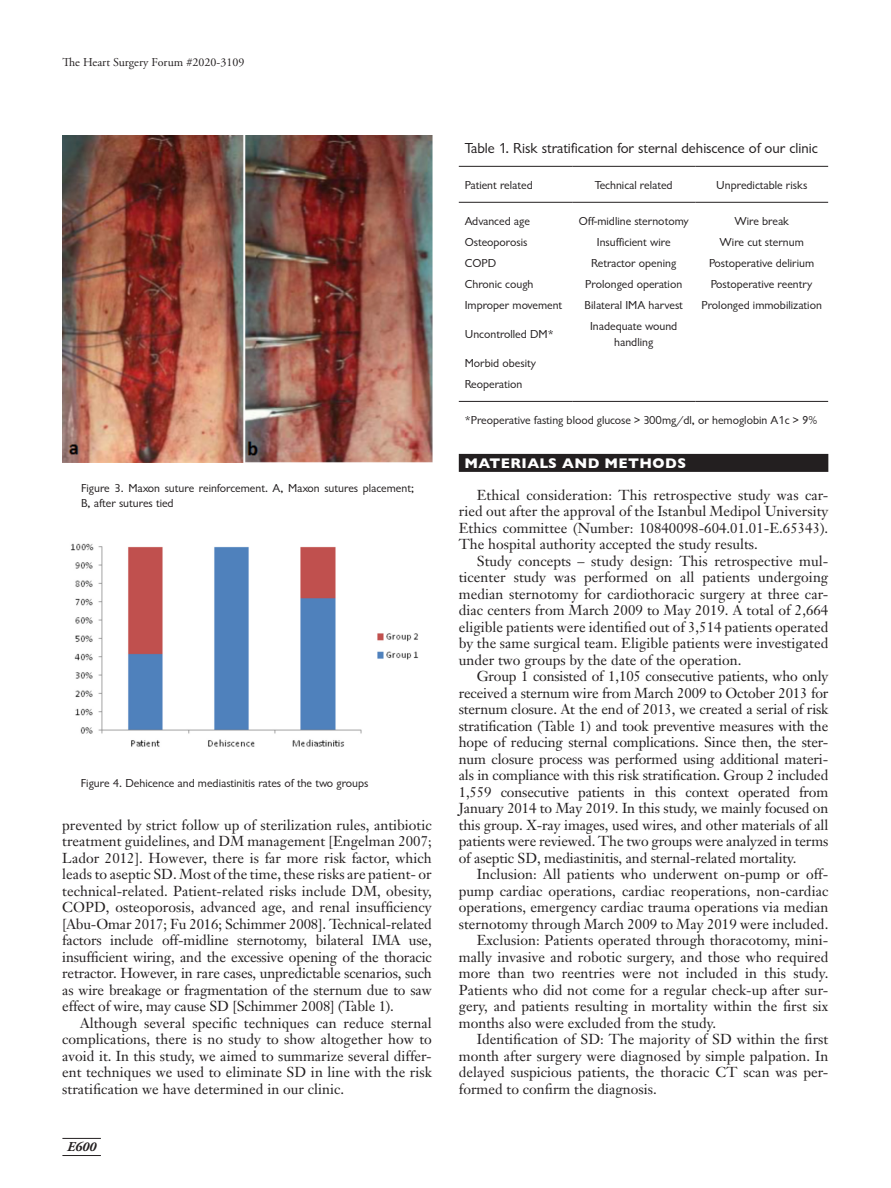
<style>
.page{position:relative;width:891px;height:1188px;background:#fff}
.page>*{position:absolute;margin:0;border:0;box-sizing:border-box;transform-origin:0 0}
.Table_Title{font:15px "Classical Sans Regular DTC";color:#231f20}
.Body_Text{font:14.25px/16.5px "Janson Text";letter-spacing:.005em;color:#231f20;text-align:justify}
.t1{font:700 14.25px "Gill Sans";letter-spacing:.03em;color:#fff}
.t2{font:italic 700 13.5px "Adobe Garamond Pro";color:#231f20}
.Table_Data{font:12px/16.5px "Classical Sans Regular DTC";color:#231f20;text-align:center}
.Figure_Legend{font:12px/15px "Classical Sans Regular DTC";color:#231f20}
.t3{font:12px "Adobe Garamond Pro";letter-spacing:.005em;color:#231f20}
</style>
<div class="page">
<hr style="left:62px;top:1138px;width:39px;height:1px;background:#231f20">
<hr style="left:62px;top:1155px;width:39px;height:1px;background:#231f20">
<div style="left:459px;top:454px;width:369px;height:18px;background:#231f20"></div>
<img style="left:62px;top:136px;width:370px;height:326px">
<img style="left:71px;top:543px;width:348px;height:204px">
<hr style="left:459px;top:401px;width:113px;height:1px;background:#231f20">
<hr style="left:572px;top:401px;width:123px;height:1px;background:#231f20">
<hr style="left:695px;top:401px;width:133px;height:1px;background:#231f20">
<hr style="left:459px;top:166px;width:113px;height:1px;background:#231f20">
<hr style="left:572px;top:166px;width:123px;height:1px;background:#231f20">
<hr style="left:695px;top:166px;width:133px;height:1px;background:#231f20">
<hr style="left:459px;top:202px;width:113px;height:1px;background:#231f20">
<hr style="left:572px;top:202px;width:123px;height:1px;background:#231f20">
<hr style="left:695px;top:202px;width:133px;height:1px;background:#231f20">
<p class="t3" style="left:62px;top:55px;width:184px">The Heart Surgery Forum #2020-3109</p>
<p class="Figure_Legend" style="left:81px;top:481px;width:334px">Figure 3. Maxon suture reinforcement. A, Maxon sutures placement;<br>B, after sutures tied</p>
<p class="Figure_Legend" style="left:81px;top:776px;width:289px">Figure 4. Dehicence and mediastinitis rates of the two groups</p>
<p class="Body_Text" style="left:62px;top:816px;width:371px">prevented by strict follow up of sterilization rules, antibiotic treatment guidelines, and DM management [Engelman 2007; Lador 2012]. However, there is far more risk factor, which leads to aseptic SD. Most of the time, these risks are patient- or technical-related. Patient-related risks include DM, obesity, COPD, osteoporosis, advanced age, and renal insufficiency [Abu-Omar 2017; Fu 2016; Schimmer 2008]. Technical-related factors include off-midline sternotomy, bilateral IMA use, insufficient wiring, and the excessive opening of the thoracic retractor. However, in rare cases, unpredictable scenarios, such as wire breakage or fragmentation of the sternum due to saw effect of wire, may cause SD [Schimmer 2008] (Table 1).</p>
<p class="Body_Text" style="left:62px;top:1014px;width:371px;text-indent:18px">Although several specific techniques can reduce sternal complications, there is no study to show altogether how to avoid it. In this study, we aimed to summarize several differ&shy;ent techniques we used to eliminate SD in line with the risk stratification we have determined in our clinic.</p>
<p class="t2" style="left:67px;top:1139px;width:31px">E600</p>
<p class="Table_Title" style="left:465px;top:140px;width:355px">Table 1. Risk stratification for sternal dehiscence of our clinic</p>
<p class="Table_Data" style="left:465px;top:177px;width:69px">Patient related</p>
<p class="Table_Data" style="left:595px;top:177px;width:79px">Technical related</p>
<p class="Table_Data" style="left:716px;top:177px;width:92px">Unpredictable risks</p>
<p class="Table_Data" style="left:465px;top:213px;width:67px">Advanced age</p>
<p class="Table_Data" style="left:579px;top:213px;width:112px">Off-midline sternotomy</p>
<p class="Table_Data" style="left:734px;top:213px;width:56px">Wire break</p>
<p class="Table_Data" style="left:465px;top:234px;width:64px">Osteoporosis</p>
<p class="Table_Data" style="left:597px;top:234px;width:75px">Insufficient wire</p>
<p class="Table_Data" style="left:720px;top:234px;width:86px">Wire cut sternum</p>
<p class="Table_Data" style="left:465px;top:255px;width:33px">COPD</p>
<p class="Table_Data" style="left:591px;top:255px;width:86px">Retractor opening</p>
<p class="Table_Data" style="left:709px;top:255px;width:107px">Postoperative delirium</p>
<p class="Table_Data" style="left:465px;top:276px;width:70px">Chronic cough</p>
<p class="Table_Data" style="left:585px;top:276px;width:98px">Prolonged operation</p>
<p class="Table_Data" style="left:711px;top:276px;width:103px">Postoperative reentry</p>
<p class="Table_Data" style="left:465px;top:297px;width:99px">Improper movement</p>
<p class="Table_Data" style="left:585px;top:297px;width:100px">Bilateral IMA harvest</p>
<p class="Table_Data" style="left:702px;top:297px;width:122px">Prolonged immobilization</p>
<p class="Table_Data" style="left:465px;top:326px;width:90px">Uncontrolled DM*</p>
<p class="Table_Data" style="left:590px;top:318px;width:89px">Inadequate wound handling</p>
<p class="Table_Data" style="left:465px;top:355px;width:73px">Morbid obesity</p>
<p class="Table_Data" style="left:465px;top:376px;width:59px">Reoperation</p>
<p class="Table_Data" style="left:465px;top:412px;width:354px">*Preoperative fasting blood glucose &gt; 300mg/dl, or hemoglobin A1c &gt; 9%</p>
<h1 class="t1" style="left:465px;top:452px;width:223px">MATERIALS AND METHODS</h1>
<p class="Body_Text" style="left:459px;top:486px;width:371px;text-indent:18px">Ethical consideration: This retrospective study was car&shy;ried out after the approval of the Istanbul Medipol University Ethics committee (Number: 10840098-604.01.01-E.65343).<br>The hospital authority accepted the study results.</p>
<p class="Body_Text" style="left:459px;top:552px;width:371px;text-indent:18px">Study concepts – study design: This retrospective mul&shy;ticenter study was performed on all patients undergoing median sternotomy for cardiothoracic surgery at three car&shy;diac centers from March 2009 to May 2019. A total of 2,664 eligible patients were identified out of 3,514 patients operated by the same surgical team. Eligible patients were investigated under two groups by the date of the operation.</p>
<p class="Body_Text" style="left:459px;top:668px;width:371px;text-indent:18px">Group 1 consisted of 1,105 consecutive patients, who only received a sternum wire from March 2009 to October 2013 for sternum closure. At the end of 2013, we created a serial of risk stratification (Table 1) and took preventive measures with the hope of reducing sternal complications. Since then, the ster&shy;num closure process was performed using additional materi&shy;als in compliance with this risk stratification. Group 2 included 1,559 consecutive patients in this context operated from January 2014 to May 2019. In this study, we mainly focused on this group. X-ray images, used wires, and other materials of all patients were reviewed. The two groups were analyzed in terms of aseptic SD, mediastinitis, and sternal-related mortality.</p>
<p class="Body_Text" style="left:459px;top:866px;width:371px;text-indent:18px">Inclusion: All patients who underwent on-pump or off&shy;pump cardiac operations, cardiac reoperations, non-cardiac operations, emergency cardiac trauma operations via median sternotomy through March 2009 to May 2019 were included.</p>
<p class="Body_Text" style="left:459px;top:932px;width:371px;text-indent:18px">Exclusion: Patients operated through thoracotomy, mini&shy;mally invasive and robotic surgery, and those who required more than two reentries were not included in this study.<br>Patients who did not come for a regular check-up after sur&shy;gery, and patients resulting in mortality within the first six months also were excluded from the study.</p>
<p class="Body_Text" style="left:459px;top:1031px;width:371px;text-indent:18px">Identification of SD: The majority of SD within the first month after surgery were diagnosed by simple palpation. In delayed suspicious patients, the thoracic CT scan was per&shy;formed to confirm the diagnosis.</p>
</div>
